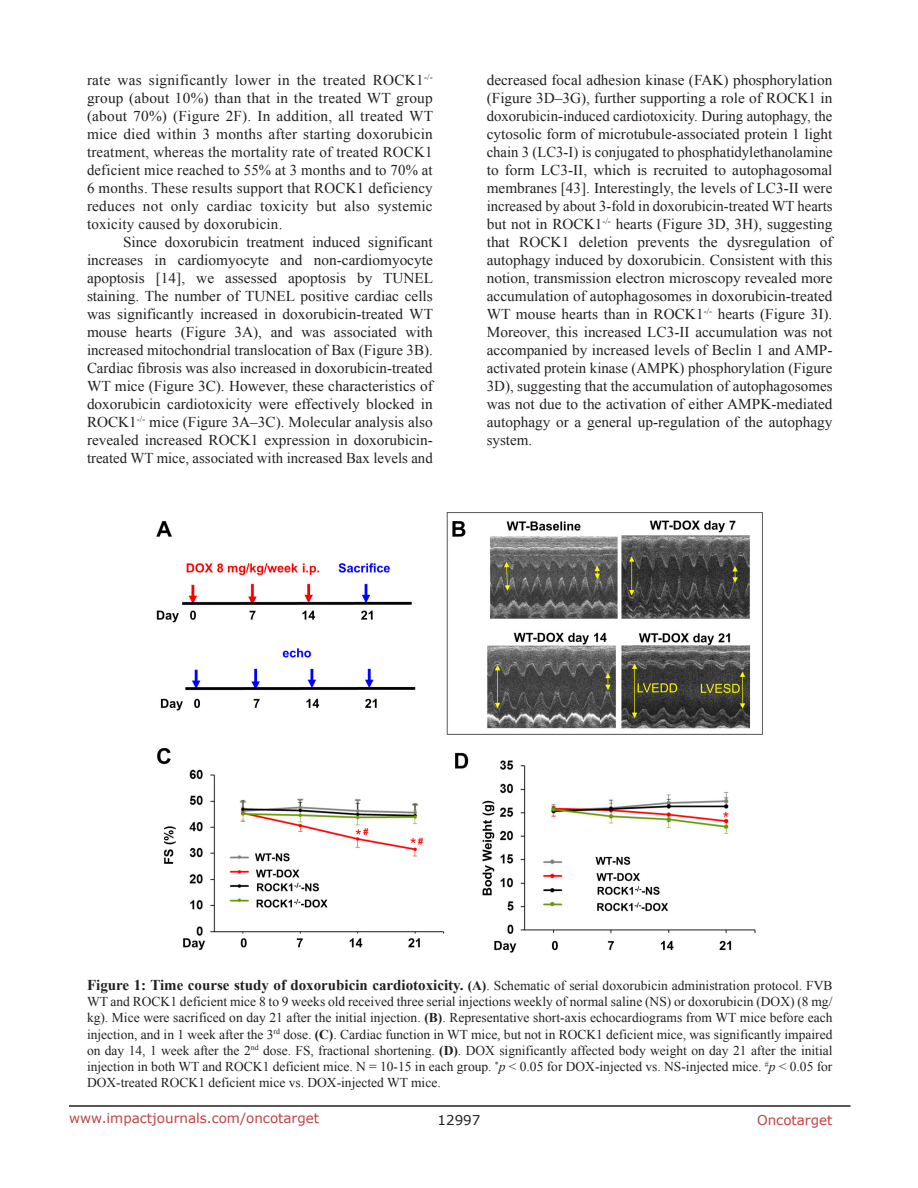
<style>
.page{position:relative;width:918px;height:1188px;background:#fff}
.page>*{position:absolute;margin:0;border:0;box-sizing:border-box;transform-origin:0 0}
.BodyText{font:15px/18px "Times New Roman";color:#231f20;text-align:justify}
.figuretext{font:13.5px/16.2px "Times New Roman";color:#231f20;text-align:justify}
.t1{font:13.5px "Verdana";color:#c24141}
.t2{font:13.5px "Verdana";color:#231f20}
.s1{font-weight:700;font-size:15px}
.s2{font-weight:700}
.s3{font-style:italic}
</style>
<div class="page">
<hr style="left:69px;top:1105px;width:781px;height:2px;background:#231f20">
<img style="left:157px;top:513px;width:606px;height:440px">
<p class="BodyText" style="left:87px;top:71px;width:348px">rate was significantly lower in the treated ROCK1<sup>-/- </sup>group (about 10%) than that in the treated WT group (about 70%) (Figure 2F). In addition, all treated WT mice died within 3 months after starting doxorubicin treatment, whereas the mortality rate of treated ROCK1 deficient mice reached to 55% at 3 months and to 70% at 6 months. These results support that ROCK1 deficiency reduces not only cardiac toxicity but also systemic toxicity caused by doxorubicin.</p>
<p class="BodyText" style="left:87px;top:233px;width:348px;text-indent:36px">Since doxorubicin treatment induced significant increases in cardiomyocyte and non-cardiomyocyte apoptosis [14], we assessed apoptosis by TUNEL staining. The number of TUNEL positive cardiac cells was significantly increased in doxorubicin-treated WT mouse hearts (Figure 3A), and was associated with increased mitochondrial translocation of Bax (Figure 3B).<br>Cardiac fibrosis was also increased in doxorubicin-treated WT mice (Figure 3C). However, these characteristics of doxorubicin cardiotoxicity were effectively blocked in ROCK1<sup>-/-</sup> mice (Figure 3A–3C). Molecular analysis also revealed increased ROCK1 expression in doxorubicin&shy;treated WT mice, associated with increased Bax levels and</p>
<p class="BodyText" style="left:487px;top:71px;width:347px">decreased focal adhesion kinase (FAK) phosphorylation (Figure 3D–3G), further supporting a role of ROCK1 in doxorubicin-induced cardiotoxicity. During autophagy, the cytosolic form of microtubule-associated protein 1 light chain 3 (LC3-I) is conjugated to phosphatidylethanolamine to form LC3-II, which is recruited to autophagosomal membranes [43]. Interestingly, the levels of LC3-II were increased by about 3-fold in doxorubicin-treated WT hearts but not in ROCK1<sup>-/-</sup> hearts (Figure 3D, 3H), suggesting that ROCK1 deletion prevents the dysregulation of autophagy induced by doxorubicin. Consistent with this notion, transmission electron microscopy revealed more accumulation of autophagosomes in doxorubicin-treated WT mouse hearts than in ROCK1<sup>-/-</sup> hearts (Figure 3I).<br>Moreover, this increased LC3-II accumulation was not accompanied by increased levels of Beclin 1 and AMP&shy;activated protein kinase (AMPK) phosphorylation (Figure 3D), suggesting that the accumulation of autophagosomes was not due to the activation of either AMPK-mediated autophagy or a general up-regulation of the autophagy system.</p>
<p class="figuretext" style="left:87px;top:977px;width:747px"><span class="s1">Figure 1: Time course study of doxorubicin cardiotoxicity.</span> <span class="s2">(A)</span>. Schematic of serial doxorubicin administration protocol. FVB WT and ROCK1 deficient mice 8 to 9 weeks old received three serial injections weekly of normal saline (NS) or doxorubicin (DOX) (8 mg/ kg). Mice were sacrificed on day 21 after the initial injection. <span class="s2">(B)</span>. Representative short-axis echocardiograms from WT mice before each injection, and in 1 week after the 3<sup>rd</sup> dose. <span class="s2">(C)</span>. Cardiac function in WT mice, but not in ROCK1 deficient mice, was significantly impaired on day 14, 1 week after the 2<sup>nd</sup> dose. FS, fractional shortening. <span class="s2">(D)</span>. DOX significantly affected body weight on day 21 after the initial injection in both WT and ROCK1 deficient mice. N = 10-15 in each group. <sup>*</sup><span class="s3">p</span> &lt; 0.05 for DOX-injected vs. NS-injected mice. <sup>#</sup><span class="s3">p</span> &lt; 0.05 for DOX-treated ROCK1 deficient mice vs. DOX-injected WT mice.</p>
<p class="t1" style="left:69px;top:1109px;width:252px">www.impactjournals.com/oncotarget</p>
<p class="t2" style="left:438px;top:1111px;width:44px">12997</p>
<p class="t1" style="left:757px;top:1111px;width:77px">Oncotarget</p>
</div>
